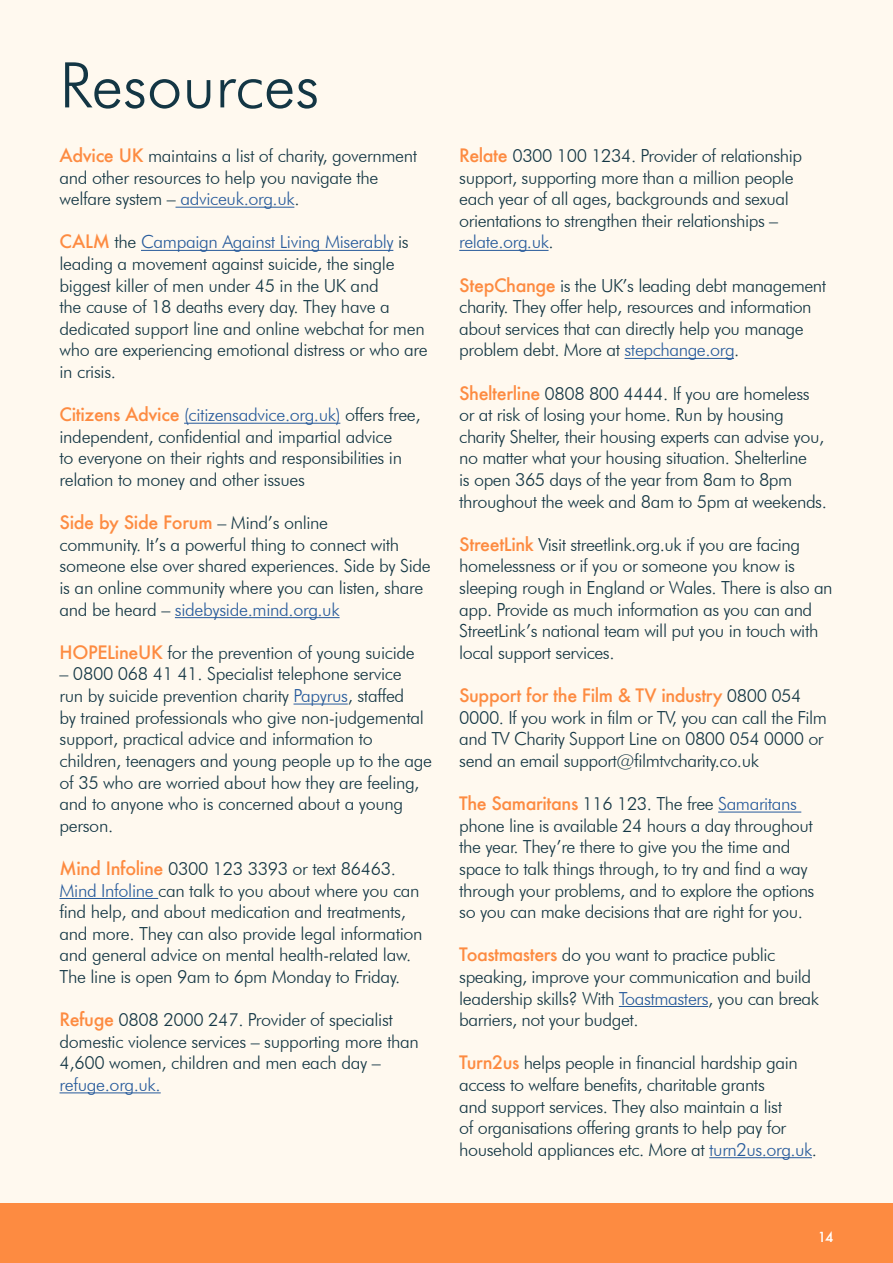
<style>
.page{position:relative;width:893px;height:1263px;background:#fff}
.page>*{position:absolute;margin:0;border:0;box-sizing:border-box;transform-origin:0 0}
.t1{font:300 63px "Futura BT";color:#133644}
.t2{font:300 18px/21.6px "Futura BT";letter-spacing:-.025em;color:#133644}
.t3{font:500 18px "Futura";letter-spacing:-.025em;color:#fd8b41}
.t4{font:300 18px "Futura BT";letter-spacing:-.02em;color:#265a9b}
.t5{font:500 13.5px "Futura";color:#fff}
.s1{font-family:"Futura";font-weight:500;color:#fd8b41}
.s2{color:#265a9b}
.s3{font-family:"Futura BT";font-weight:300;color:#133644}
</style>
<div class="page">
<div style="left:0;top:0;width:893px;height:1220px;background:#fff9ef"></div>
<hr style="left:176px;top:207px;width:118px;height:1px;background:#265a9b">
<hr style="left:141px;top:250px;width:252px;height:1px;background:#265a9b">
<hr style="left:184px;top:423px;width:156px;height:1px;background:#265a9b">
<hr style="left:175px;top:617px;width:165px;height:1px;background:#265a9b">
<hr style="left:294px;top:704px;width:54px;height:1px;background:#265a9b">
<hr style="left:60px;top:898px;width:98px;height:1px;background:#265a9b">
<hr style="left:60px;top:1092px;width:101px;height:1px;background:#265a9b">
<hr style="left:459px;top:250px;width:90px;height:1px;background:#265a9b">
<hr style="left:625px;top:358px;width:109px;height:1px;background:#265a9b">
<hr style="left:718px;top:812px;width:83px;height:1px;background:#265a9b">
<hr style="left:619px;top:1006px;width:89px;height:1px;background:#265a9b">
<hr style="left:709px;top:1157px;width:103px;height:1px;background:#265a9b">
<div style="left:0;top:1203px;width:893px;height:60px;background:#fd8b41"></div>
<h1 class="t1" style="left:60px;top:59px;width:261px">Resources</h1>
<p class="t2" style="left:60px;top:146px;width:359px"><span class="s1">Advice UK</span> maintains a list of charity, government and other resources to help you navigate the welfare system – <span class="s2">adviceuk.org.uk</span>.</p>
<p class="t2" style="left:60px;top:233px;width:370px"><span class="s1">CALM</span> the <span class="s2">Campaign Against Living Miserably</span> is leading a movement against suicide, the single biggest killer of men under 45 in the UK and<br>the cause of 18 deaths every day. They have a dedicated support line and online webchat for men who are experiencing emotional distress or who are in crisis.</p>
<p class="t2" style="left:60px;top:405px;width:363px"><span class="s1">Citizens Advice</span> <span class="s2">(citizensadvice.org.uk)</span> offers free, independent, confidential and impartial advice<br>to everyone on their rights and responsibilities in relation to money and other issues</p>
<p class="t3" style="left:60px;top:510px;width:270px">Side by Side Forum <span class="s3">– Mind’s online</span></p>
<p class="t2" style="left:60px;top:535px;width:373px">community. It’s a powerful thing to connect with someone else over shared experiences. Side by Side is an online community where you can listen, share and be heard – <span class="s2">sidebyside.mind.org.uk</span></p>
<p class="t2" style="left:60px;top:643px;width:357px"><span class="s1">HOPELineUK</span> for the prevention of young suicide</p>
<p class="t2" style="left:60px;top:665px;width:374px">– 0800 068 41 41. Specialist telephone service<br>run by suicide prevention charity <span class="s2">Papyrus</span>, staffed<br>by trained professionals who give non-judgemental support, practical advice and information to children, teenagers and young people up to the age of 35 who are worried about how they are feeling, and to anyone who is concerned about a young person.</p>
<p class="t2" style="left:60px;top:859px;width:365px"><span class="s1">Mind Infoline</span> 0300 123 3393 or text 86463.<br><span class="s2">Mind Infoline</span> can talk to you about where you can find help, and about medication and treatments, and more. They can also provide legal information and general advice on mental health-related law.<br>The line is open 9am to 6pm Monday to Friday.</p>
<p class="t2" style="left:60px;top:1010px;width:361px"><span class="s1">Refuge</span> 0808 2000 247. Provider of specialist domestic violence services – supporting more than<br>4,600 women, children and men each day –</p>
<p class="t4" style="left:60px;top:1077px;width:103px">refuge.org.uk.</p>
<p class="t2" style="left:459px;top:146px;width:344px"><span class="s1">Relate</span> 0300 100 1234. Provider of relationship support, supporting more than a million people each year of all ages, backgrounds and sexual orientations to strengthen their relationships – <span class="s2">relate.org.uk</span>.</p>
<p class="t2" style="left:459px;top:276px;width:369px"><span class="s1">StepChange</span> is the UK’s leading debt management charity. They offer help, resources and information about services that can directly help you manage problem debt. More at <span class="s2">stepchange.org</span>.</p>
<p class="t2" style="left:459px;top:384px;width:369px"><span class="s1">Shelterline</span> 0808 800 4444. If you are homeless or at risk of losing your home. Run by housing charity Shelter, their housing experts can advise you, no matter what your housing situation. Shelterline<br>is open 365 days of the year from 8am to 8pm throughout the week and 8am to 5pm at weekends.</p>
<p class="t2" style="left:459px;top:535px;width:375px"><span class="s1">StreetLink</span> Visit streetlink.org.uk if you are facing homelessness or if you or someone you know is sleeping rough in England or Wales. There is also an app. Provide as much information as you can and StreetLink’s national team will put you in touch with local support services.</p>
<p class="t3" style="left:459px;top:683px;width:344px">Support for the Film &amp; TV industry <span class="s3">0800 054</span></p>
<p class="t2" style="left:459px;top:708px;width:369px">0000. If you work in film or TV, you can call the Film and TV Charity Support Line on 0800 054 0000 or send an email support@filmtvcharity.co.uk</p>
<p class="t2" style="left:459px;top:794px;width:357px"><span class="s1">The Samaritans</span> 116 123. The free <span class="s2">Samaritans </span>phone line is available 24 hours a day throughout the year. They’re there to give you the time and space to talk things through, to try and find a way through your problems, and to explore the options so you can make decisions that are right for you.</p>
<p class="t2" style="left:459px;top:945px;width:361px"><span class="s1">Toastmasters</span> do you want to practice public speaking, improve your communication and build leadership skills? With <span class="s2">Toastmasters</span>, you can break barriers, not your budget.</p>
<p class="t2" style="left:459px;top:1053px;width:359px"><span class="s1">Turn2us</span> helps people in financial hardship gain access to welfare benefits, charitable grants<br>and support services. They also maintain a list<br>of organisations offering grants to help pay for household appliances etc. More at <span class="s2">turn2us.org.uk</span>.</p>
<p class="t5" style="left:818px;top:1229px;width:17px">14</p>
</div>
